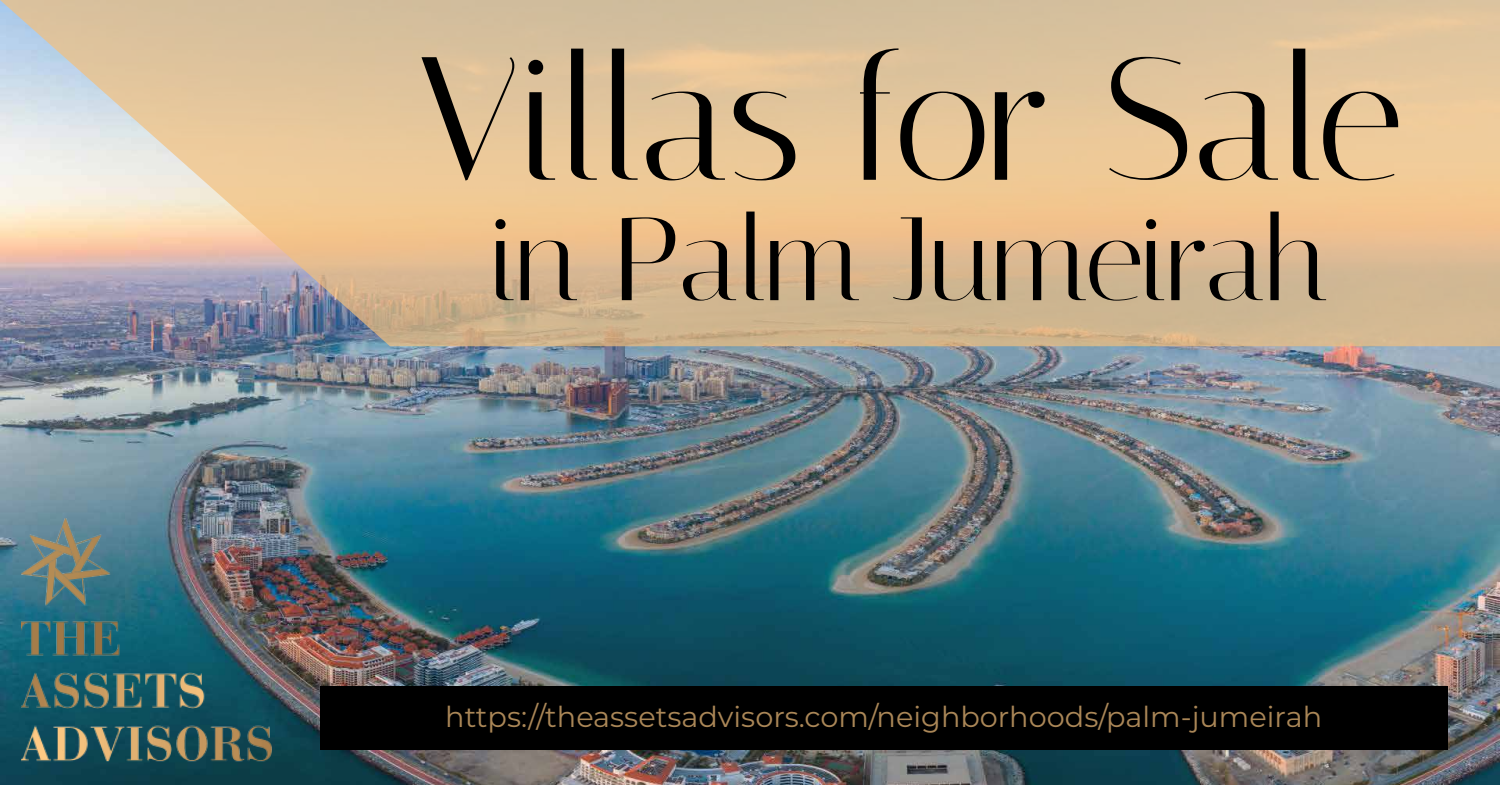
<style>
.page{position:relative;width:1500px;height:785px;background:#fff}
.page>*{position:absolute;margin:0;border:0;box-sizing:border-box;transform-origin:0 0}
.t1{font:175.12px "Italiana";letter-spacing:-.01em;color:#000}
.t2{font:118.25px "Italiana";letter-spacing:-.02em;color:#000}
.t3{font:28.75px "Montserrat";color:rgb(244 193 125/.7)}
</style>
<div class="page">
<img style="left:0;top:346px;width:1500px;height:439px">
<svg style="left:0;top:0;width:1500px;height:346px;background:#dcc09b"></svg>
<img style="left:21px;top:519px;width:251px;height:251px">
<div style="left:320px;top:686px;width:1128px;height:64px;background:#000"></div>
<h1 class="t1" style="left:416px;top:17px;width:989px">Villas for Sale</h1>
<h2 class="t2" style="left:490px;top:190px;width:842px">in Palm Jumeirah</h2>
<p class="t3" style="left:445px;top:697px;width:879px">https://theassetsadvisors.com/neighborhoods/palm-jumeirah</p>
</div>
